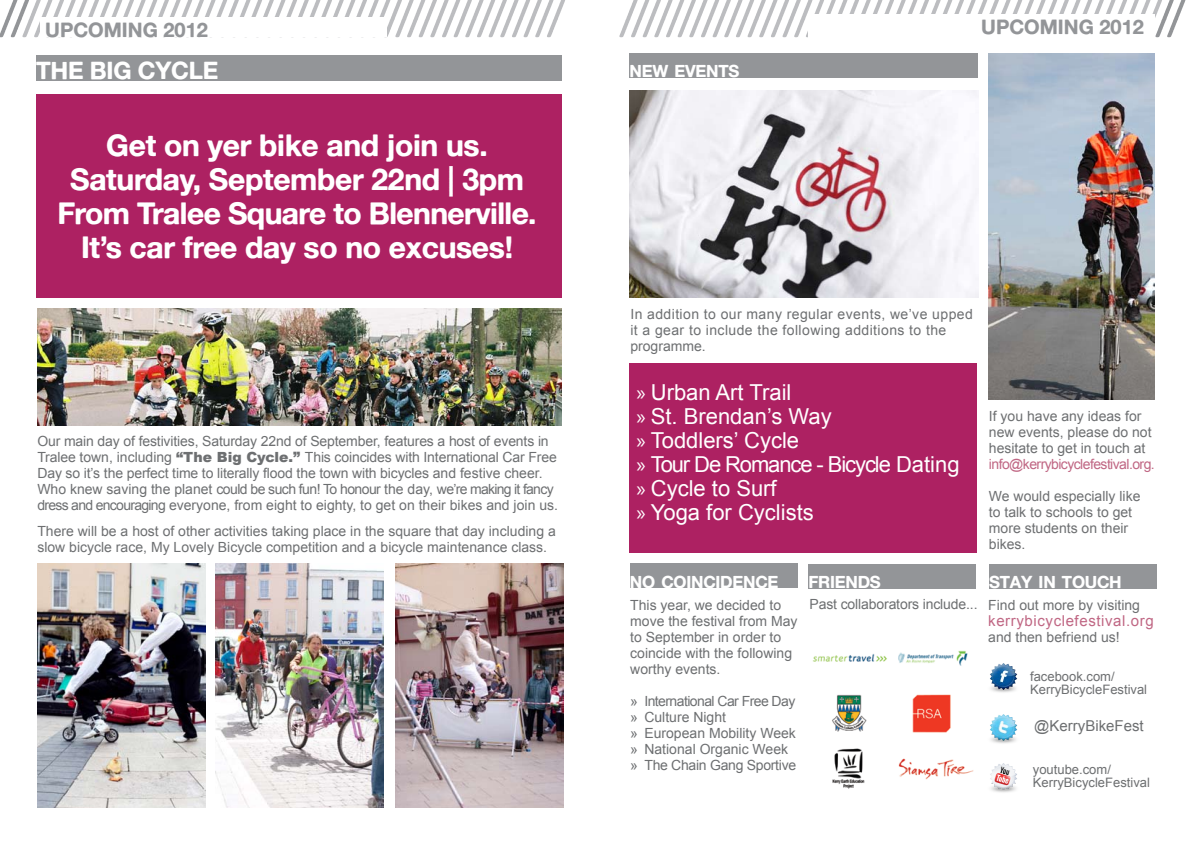
<style>
.page{position:relative;width:1191px;height:842px;background:#fff}
.page>*{position:absolute;margin:0;border:0;box-sizing:border-box;transform-origin:0 0}
.t1{font:50px "Alte Haas Grotesk";color:#bcbdc0}
.t2{font:30px/34px "Alte Haas Grotesk Bold";letter-spacing:-.01em;color:#fff;text-align:center}
.t3{font:24px "Alte Haas Grotesk Bold";letter-spacing:-.01em;color:#fff}
.t4{font:22px/24px "Arial";color:#fff}
.t5{font:20px "Alte Haas Grotesk Bold";color:#939598}
.t6{font:16.8px "Alte Haas Grotesk Bold";color:#fff}
.t7{font:15px "Arial";letter-spacing:.04em;color:#c06784}
.t8{font:15px "Arial";color:#6d6f71}
.t9{font:14px/16px "Arial";color:#6d6f71}
.t10{font:14px/16px "Arial";letter-spacing:.03em;color:#6d6f71}
.t11{font:14px "Arial";letter-spacing:-.04em;color:#c06784}
.t12{font:13px/13px "Arial";color:#6d6f71}
.s1{color:#939598}
.s2{font-weight:900}
.s3{color:#fff}
.s4{font-family:"Myriad Pro"}
</style>
<div class="page">
<div style="left:36px;top:56px;width:525px;height:25px;background:#939598"></div>
<div style="left:36px;top:95px;width:525px;height:203px;background:#ad2162"></div>
<img style="left:37px;top:563px;width:168px;height:245px">
<img style="left:216px;top:563px;width:168px;height:245px">
<img style="left:395px;top:563px;width:168px;height:245px">
<img style="left:38px;top:308px;width:523px;height:117px">
<div style="left:808px;top:564px;width:167px;height:25px;background:#939598"></div>
<div style="left:989px;top:564px;width:167px;height:24px;background:#939598"></div>
<img style="left:812px;top:650px;width:162px;height:139px">
<img style="left:990px;top:714px;width:28px;height:30px">
<img style="left:990px;top:663px;width:28px;height:30px">
<img style="left:990px;top:763px;width:27px;height:30px">
<div style="left:630px;top:563px;width:167px;height:24px;background:#939598"></div>
<img style="left:629px;top:91px;width:349px;height:207px">
<img style="left:989px;top:53px;width:165px;height:346px">
<div style="left:629px;top:54px;width:349px;height:24px;background:#939598"></div>
<div style="left:629px;top:363px;width:348px;height:190px;background:#ad2162"></div>
<h1 class="t1" style="left:0;top:-12px;width:566px"><span class="s1">//</span>//////////////////////////////////////////////</h1>
<h3 class="t5" style="left:45px;top:17px;width:164px">UPCOMING 2012</h3>
<h3 class="t3" style="left:36px;top:55px;width:184px">THE BIG CYCLE</h3>
<h2 class="t2" style="left:57px;top:127px;width:481px">Get on yer bike and join us.<br>Saturday, September 22nd | 3pm<br>From Tralee Square to Blennerville.<br>It’s car free day so no excuses!</h2>
<p class="t9" style="left:37px;top:433px;width:522px">Our main day of festivities, Saturday 22nd of September, features a host of events in Tralee town, including <span class="s2">“The Big Cycle.”</span> This coincides with International Car Free Day so it’s the perfect time to literally flood the town with bicycles and festive cheer.<br>Who knew saving the planet could be such fun! To honour the day, we’re making it fancy dress and encouraging everyone, from eight to eighty, to get on their bikes and join us.</p>
<p class="t9" style="left:37px;top:523px;width:520px">There will be a host of other activities taking place in the square that day including a slow bicycle race, My Lovely Bicycle competition and a bicycle maintenance class.</p>
<h1 class="t1" style="left:620px;top:-12px;width:566px">//////////////////////////////////////////////<span class="s1">//</span></h1>
<h3 class="t5" style="left:981px;top:14px;width:175px">UPCOMING 2012<span class="s3">..</span></h3>
<p class="t6" style="left:629px;top:61px;width:57px">NEWEVENTS</p>
<p class="t10" style="left:630px;top:306px;width:344px">In addition to our many regular events, we’ve upped it a gear to include the following additions to the programme.</p>
<h3 class="t4" style="left:636px;top:380px;width:324px"><span class="s4">»</span> Urban Art Trail<br><span class="s4">»</span> St. Brendan’s Way<br><span class="s4">»</span> Toddlers’ Cycle<br><span class="s4">»</span> Tour De Romance - Bicycle Dating <span class="s4">»</span> Cycle to Surf<br><span class="s4">»</span> Yoga for Cyclists</h3>
<p class="t9" style="left:989px;top:408px;width:164px">If you have any ideas for new events, please do not hesitate to get in touch at</p>
<p class="t11" style="left:989px;top:455px;width:167px">info@kerrybicyclefestival.org.</p>
<p class="t9" style="left:989px;top:488px;width:153px">We would especially like to talk to schools to get more students on their bikes.</p>
<p class="t6" style="left:630px;top:571px;width:43px">NO COINCI</p>
<p class="t6" style="left:720px;top:571px;width:25px">DENCE</p>
<p class="t9" style="left:630px;top:597px;width:169px">This year, we decided to move the festival from May to September in order to coincide with the following worthy events.</p>
<p class="t9" style="left:630px;top:693px;width:167px">» International Car Free Day » Culture Night<br>» European Mobility Week » National Organic Week » The Chain Gang Sportive</p>
<p class="t6" style="left:808px;top:571px;width:11px">FRIEN</p>
<p class="t6" style="left:857px;top:571px;width:24px">DS</p>
<p class="t6" style="left:989px;top:572px;width:12px">STAY</p>
<p class="t6" style="left:1038px;top:572px;width:37px">IN TOUCH</p>
<p class="t9" style="left:988px;top:597px;width:153px">Find out more by visiting</p>
<p class="t7" style="left:988px;top:611px;width:167px">kerrybicyclefestival.org</p>
<p class="t9" style="left:988px;top:629px;width:133px">and then befriend us!</p>
<p class="t9" style="left:809px;top:596px;width:169px">Past collaborators include...</p>
<p class="t12" style="left:1030px;top:670px;width:119px">facebook.com/<br>KerryBicycleFestival</p>
<p class="t8" style="left:1034px;top:716px;width:111px">@KerryBikeFest</p>
<p class="t12" style="left:1033px;top:763px;width:119px">youtube.com/<br>KerryBicycleFestival</p>
</div>
